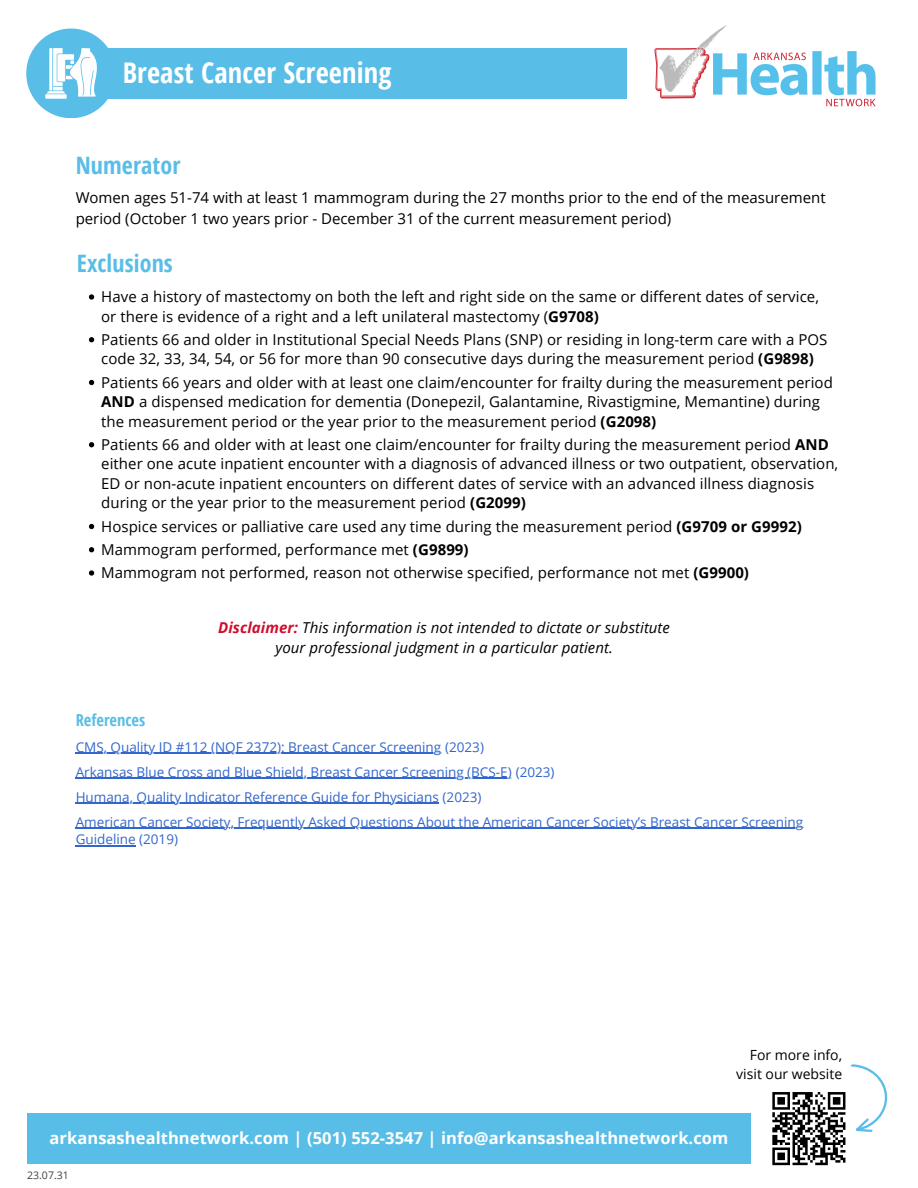
<style>
.page{position:relative;width:918px;height:1188px;background:#fff}
.page>*{position:absolute;margin:0;border:0;box-sizing:border-box;transform-origin:0 0}
.t1{font:700 28.5px "Open Sans Condensed";letter-spacing:.005em;color:#fff}
.t2{font:700 24px "Open Sans Condensed";letter-spacing:.005em;color:#59bee7}
.t3{font:700 16.5px "Open Sans";letter-spacing:.005em;color:#fff}
.t4{font:700 16.5px "Open Sans Condensed";color:#59bee7}
.t5{font:15px/19.5px "Open Sans";letter-spacing:.005em;color:#000}
.t6{font:italic 15px "Open Sans";letter-spacing:.005em;color:#000}
.t7{font:13.95px "Open Sans";color:#000}
.t8{font:13.5px/17.4px "Open Sans";color:#36c}
.t9{font:10.5px "Open Sans";color:#424143}
.s1{font-weight:700}
.s2{font-weight:700;color:#ce0e2d}
.s3{font-style:italic}
</style>
<div class="page">
<img style="left:654px;top:26px;width:221px;height:81px">
<div style="left:27px;top:1113px;width:724px;height:50px;background:#59bee7"></div>
<div style="left:26px;top:29px;width:90px;height:89px;background:#59bee7;border-radius:50%"></div>
<div style="left:108px;top:48px;width:519px;height:51px;background:#59bee7"></div>
<svg style="left:89px;top:294px;width:5px;height:6px"></svg>
<svg style="left:89px;top:337px;width:5px;height:5px"></svg>
<svg style="left:89px;top:380px;width:5px;height:5px"></svg>
<svg style="left:89px;top:442px;width:5px;height:5px"></svg>
<svg style="left:89px;top:524px;width:5px;height:5px"></svg>
<svg style="left:89px;top:547px;width:5px;height:5px"></svg>
<svg style="left:89px;top:570px;width:5px;height:6px"></svg>
<hr style="left:76px;top:752px;width:366px;height:2px;background:#36c">
<hr style="left:76px;top:777px;width:436px;height:2px;background:#36c">
<hr style="left:76px;top:802px;width:363px;height:2px;background:#36c">
<hr style="left:76px;top:828px;width:728px;height:1px;background:#36c">
<hr style="left:76px;top:845px;width:60px;height:1px;background:#36c">
<svg style="left:31px;top:33px;width:77px;height:81px"></svg>
<svg style="left:772px;top:1064px;width:116px;height:101px"></svg>
<p class="t1" style="left:123px;top:52px;width:270px">Breast Cancer Screening</p>
<p class="t2" style="left:76px;top:148px;width:106px">Numerator</p>
<p class="t5" style="left:76px;top:187px;width:751px;line-height:21px">Women ages 51-74 with at least 1 mammogram during the 27 months prior to the end of the measurement period (October 1 two years prior - December 31 of the current measurement period)</p>
<p class="t2" style="left:77px;top:247px;width:98px">Exclusions</p>
<p class="t5" style="left:101px;top:287px;width:719px">Have a history of mastectomy on both the left and right side on the same or different dates of service, or there is evidence of a right and a left unilateral mastectomy (<span class="s1">G9708)</span></p>
<p class="t5" style="left:101px;top:329px;width:728px">Patients 66 and older in Institutional Special Needs Plans (SNP) or residing in long-term care with a POS code 32, 33, 34, 54, or 56 for more than 90 consecutive days during the measurement period <span class="s1">(G9898)</span></p>
<p class="t5" style="left:101px;top:372px;width:733px">Patients 66 years and older with at least one claim/encounter for frailty during the measurement period<br><span class="s1">AND</span> a dispensed medication for dementia (Donepezil, Galantamine, Rivastigmine, Memantine) during the measurement period or the year prior to the measurement period <span class="s1">(G2098)</span></p>
<p class="t5" style="left:101px;top:434px;width:739px">Patients 66 and older with at least one claim/encounter for frailty during the measurement period <span class="s1">AND </span>either one acute inpatient encounter with a diagnosis of advanced illness or two outpatient, observation, ED or non-acute inpatient encounters on different dates of service with an advanced illness diagnosis during or the year prior to the measurement period <span class="s1">(G2099)</span></p>
<p class="t5" style="left:101px;top:516px;width:702px">Hospice services or palliative care used any time during the measurement period <span class="s1">(G9709 or G9992)</span></p>
<p class="t5" style="left:101px;top:539px;width:369px">Mammogram performed, performance met <span class="s1">(G9899)</span></p>
<p class="t5" style="left:101px;top:563px;width:649px">Mammogram not performed, reason not otherwise specified, performance not met <span class="s1">(G9900)</span></p>
<p class="t6" style="left:218px;top:617px;width:453px"><span class="s2">Disclaimer:</span> This information is not intended to dictate or substitute</p>
<p class="t6" style="left:275px;top:637px;width:339px">your professional judgment in a particular patient.</p>
<p class="t4" style="left:76px;top:708px;width:71px">References</p>
<p class="t8" style="left:76px;top:738px;width:410px">CMS, Quality ID #112 (NQF 2372): Breast Cancer Screening (2023)</p>
<p class="t8" style="left:76px;top:763px;width:480px">Arkansas Blue Cross and Blue Shield, Breast Cancer Screening (BCS-E) (2023)</p>
<p class="t8" style="left:76px;top:788px;width:407px">Humana, Quality Indicator Reference Guide for Physicians (2023)</p>
<p class="t8" style="left:76px;top:813px;width:729px">American Cancer Society, Frequently Asked Questions About the American Cancer Society’s Breast Cancer Screening<br>Guideline (2019)</p>
<p class="t7" style="left:750px;top:1045px;width:94px">For more info,</p>
<p class="t7" style="left:736px;top:1064px;width:107px">visit our website</p>
<p class="t3" style="left:49px;top:1126px;width:681px">arkansashealthnetwork.com <span class="s3">|</span> (501) 552-3547 | info@arkansashealthnetwork.com</p>
<p class="t9" style="left:27px;top:1168px;width:43px">23.07.31</p>
</div>
